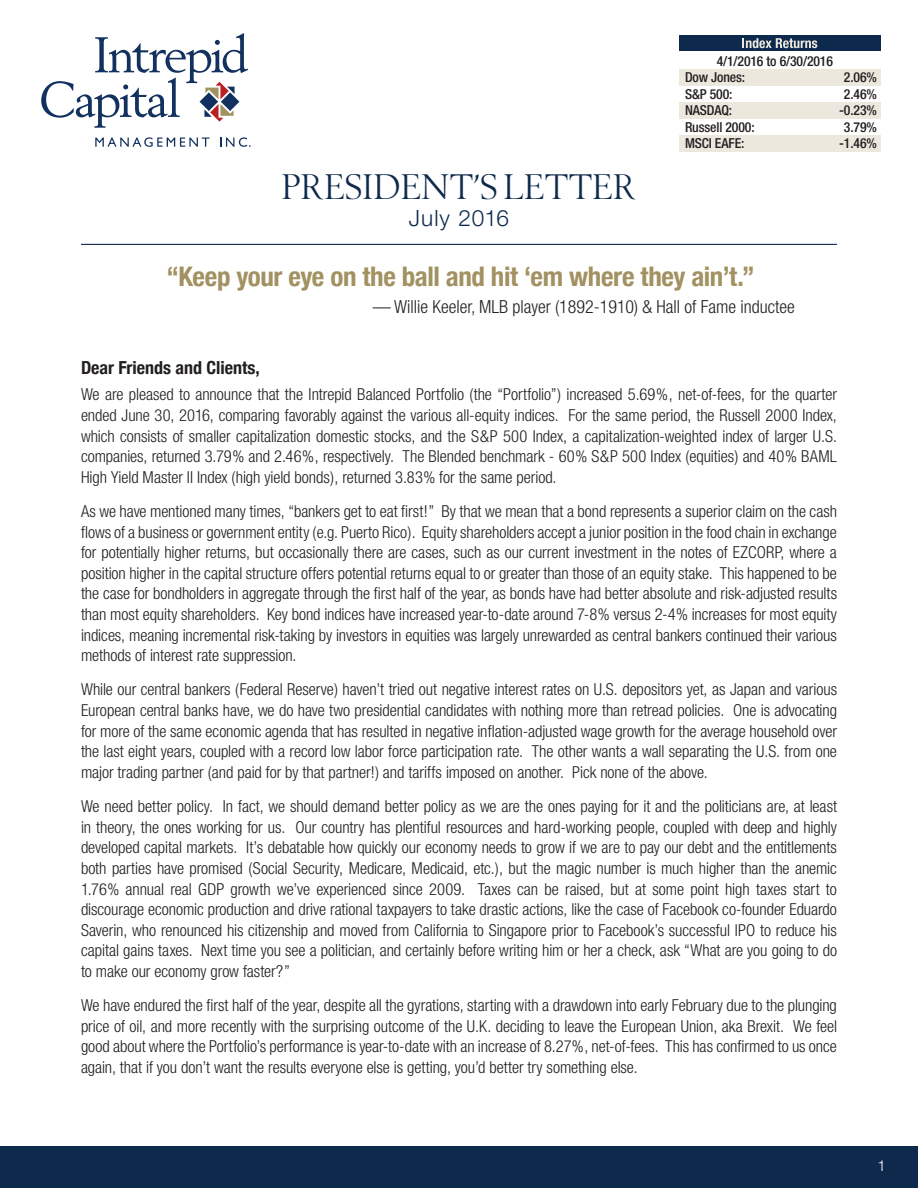
<style>
.page{position:relative;width:918px;height:1188px;background:#fff}
.page>*{position:absolute;margin:0;border:0;box-sizing:border-box;transform-origin:0 0}
.t1{font:36px "OPTI Berling Agency";letter-spacing:.01em;color:#0d294b}
.t2{font:700 condensed 27px "Helvetica Neue";letter-spacing:-.015em;color:#a29161}
.t3{font:300 22.5px "Helvetica Neue";letter-spacing:.035em;color:#0d294b}
.t4{font:300 condensed 18px "Helvetica Neue";color:#231f20}
.t5{font:700 condensed 18px "Helvetica Neue";color:#231f20}
.t6{font:300 condensed 16.5px/20.7px "Helvetica Neue";letter-spacing:-.005em;color:#231f20;text-align:justify}
.t7{font:300 15px "Helvetica Neue";color:#fff}
.t8{font:500 condensed 13.8px/16.5px "Helvetica Neue";letter-spacing:-.01em;color:#231f20}
</style>
<div class="page">
<div style="left:0;top:1147px;width:918px;height:41px;background:#0d294b"></div>
<svg style="left:41px;top:33px;width:207px;height:95px"></svg>
<svg style="left:95px;top:137px;width:114px;height:10px"></svg>
<svg style="left:220px;top:137px;width:31px;height:10px"></svg>
<div style="left:679px;top:35px;width:202px;height:16px;background:#0d294b"></div>
<div style="left:679px;top:69px;width:202px;height:16px;background:#ede8de"></div>
<div style="left:679px;top:102px;width:202px;height:17px;background:#ede8de"></div>
<div style="left:679px;top:135px;width:202px;height:16px;background:#ede8de"></div>
<svg style="left:742px;top:38px;width:75px;height:10px"></svg>
<hr style="left:81px;top:244px;width:756px;height:1px;background:#0d294b">
<p class="t8" style="left:685px;top:53px;width:149px;text-indent:32px">4/1/2016 to 6/30/2016<br>Dow Jones:</p>
<p class="t8" style="left:844px;top:69px;width:35px">2.06%</p>
<h1 class="t1" style="left:281px;top:168px;width:357px">PRESIDENT’S LETTER</h1>
<h3 class="t3" style="left:409px;top:205px;width:102px">July 2016</h3>
<p class="t8" style="left:685px;top:86px;width:49px">S&amp;P 500:</p>
<p class="t8" style="left:844px;top:86px;width:35px">2.46%</p>
<p class="t8" style="left:685px;top:102px;width:49px">NASDAQ:</p>
<p class="t8" style="left:839px;top:102px;width:39px">-0.23%</p>
<p class="t8" style="left:685px;top:119px;width:71px">Russell 2000:</p>
<p class="t8" style="left:844px;top:119px;width:35px">3.79%</p>
<p class="t8" style="left:685px;top:135px;width:61px">MSCI EAFE:</p>
<p class="t8" style="left:839px;top:135px;width:39px">-1.46%</p>
<h2 class="t2" style="left:167px;top:254px;width:590px">“Keep your eye on the ball and hit ‘em where they ain’t.”</h2>
<p class="t4" style="left:373px;top:296px;width:424px">— Willie Keeler, MLB player (1892-1910) &amp; Hall of Fame inductee</p>
<p class="t5" style="left:81px;top:352px;width:180px">Dear Friends and Clients,</p>
<p class="t6" style="left:81px;top:384px;width:758px">We are pleased to announce that the Intrepid Balanced Portfolio (the “Portfolio”) increased 5.69%, net-of-fees, for the quarter ended June 30, 2016, comparing favorably against the various all-equity indices. For the same period, the Russell 2000 Index, which consists of smaller capitalization domestic stocks, and the S&amp;P 500 Index, a capitalization-weighted index of larger U.S. companies, returned 3.79% and 2.46%, respectively. The Blended benchmark - 60% S&amp;P 500 Index (equities) and 40% BAML High Yield Master II Index (high yield bonds), returned 3.83% for the same period.</p>
<p class="t6" style="left:81px;top:501px;width:758px">As we have mentioned many times, “bankers get to eat first!” By that we mean that a bond represents a superior claim on the cash flows of a business or government entity (e.g. Puerto Rico). Equity shareholders accept a junior position in the food chain in exchange for potentially higher returns, but occasionally there are cases, such as our current investment in the notes of EZCORP, where a position higher in the capital structure offers potential returns equal to or greater than those of an equity stake. This happened to be the case for bondholders in aggregate through the first half of the year, as bonds have had better absolute and risk-adjusted results than most equity shareholders. Key bond indices have increased year-to-date around 7-8% versus 2-4% increases for most equity indices, meaning incremental risk-taking by investors in equities was largely unrewarded as central bankers continued their various methods of interest rate suppression.</p>
<p class="t6" style="left:81px;top:679px;width:758px">While our central bankers (Federal Reserve) haven’t tried out negative interest rates on U.S. depositors yet, as Japan and various European central banks have, we do have two presidential candidates with nothing more than retread policies. One is advocating for more of the same economic agenda that has resulted in negative inflation-adjusted wage growth for the average household over the last eight years, coupled with a record low labor force participation rate. The other wants a wall separating the U.S. from one major trading partner (and paid for by that partner!) and tariffs imposed on another. Pick none of the above.</p>
<p class="t6" style="left:81px;top:796px;width:758px">We need better policy. In fact, we should demand better policy as we are the ones paying for it and the politicians are, at least in theory, the ones working for us. Our country has plentiful resources and hard-working people, coupled with deep and highly developed capital markets. It’s debatable how quickly our economy needs to grow if we are to pay our debt and the entitlements both parties have promised (Social Security, Medicare, Medicaid, etc.), but the magic number is much higher than the anemic 1.76% annual real GDP growth we’ve experienced since 2009. Taxes can be raised, but at some point high taxes start to discourage economic production and drive rational taxpayers to take drastic actions, like the case of Facebook co-founder Eduardo Saverin, who renounced his citizenship and moved from California to Singapore prior to Facebook’s successful IPO to reduce his capital gains taxes. Next time you see a politician, and certainly before writing him or her a check, ask “What are you going to do to make our economy grow faster?”</p>
<p class="t6" style="left:81px;top:995px;width:758px">We have endured the first half of the year, despite all the gyrations, starting with a drawdown into early February due to the plunging price of oil, and more recently with the surprising outcome of the U.K. deciding to leave the European Union, aka Brexit. We feel good about where the Portfolio’s performance is year-to-date with an increase of 8.27%, net-of-fees. This has confirmed to us once again, that if you don’t want the results everyone else is getting, you’d better try something else.</p>
<p class="t7" style="left:878px;top:1156px;width:10px">1</p>
</div>
